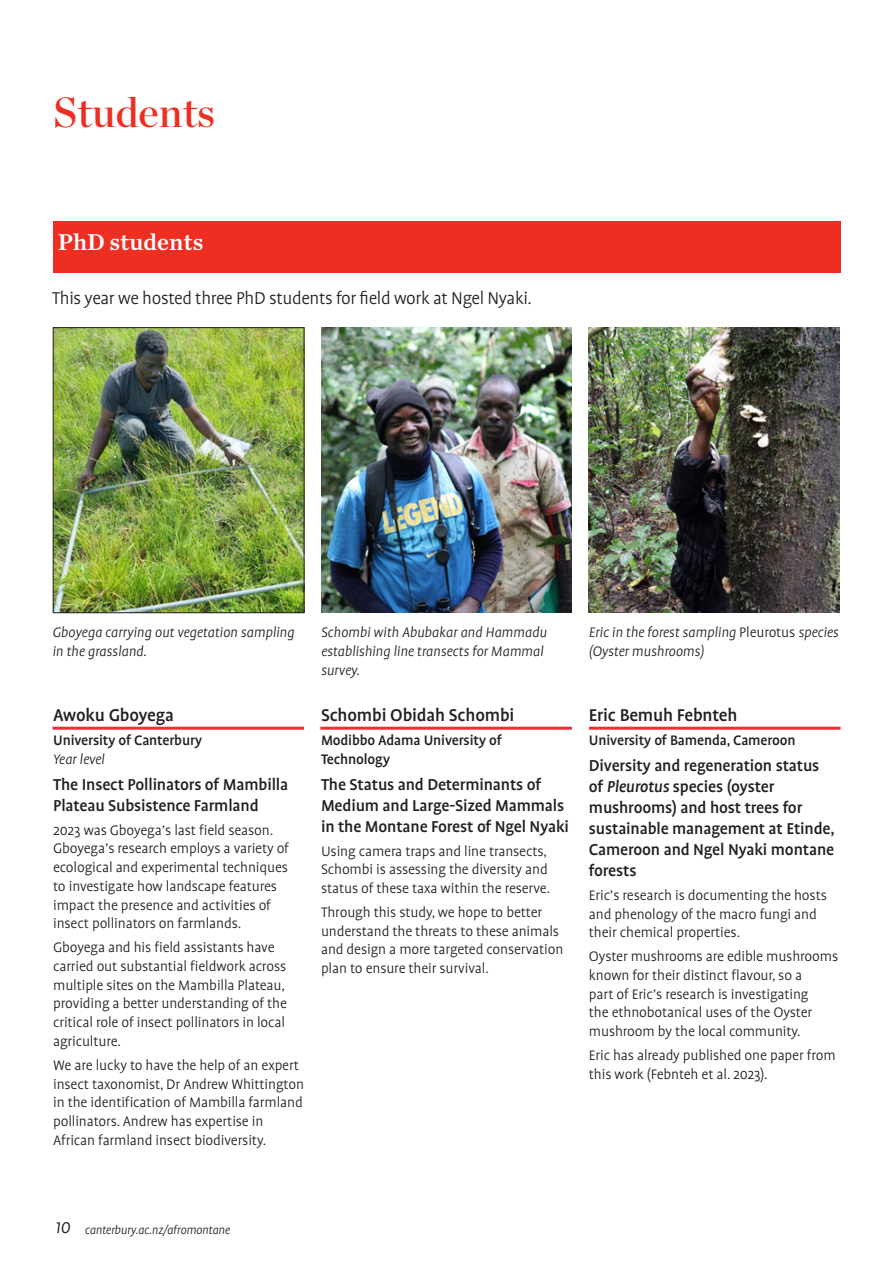
<style>
.page{position:relative;width:893px;height:1263px;background:#fff}
.page>*{position:absolute;margin:0;border:0;box-sizing:border-box;transform-origin:0 0}
.t1{font:42px "Chronicle Display Semi";color:#ee2e22}
.t2{font:24px "Chronicle Text G2 Semi";color:#fff}
.Bodytext_H1_16_18_light_-20{font:300 19.5px "Profile Pro";letter-spacing:-.02em;color:#231f20}
.Body{font:500 19.5px "Profile Pro";letter-spacing:-.01em;color:#231f20}
.Body-2{font:500 18px/21px "Profile Pro";letter-spacing:-.01em;color:#231f20}
.Body-3{font:300 15.75px/18.8px "Profile Pro";letter-spacing:-.01em;color:#231f20}
.Body-4{font:italic 300 15.75px/18.8px "Profile Pro";letter-spacing:-.01em;color:#231f20}
.Body-5{font:500 15.75px/18.8px "Profile Pro";letter-spacing:-.01em;color:#231f20}
.t3{font:italic 300 13.5px "Profile Pro";letter-spacing:-.02em;color:#231f20}
.s1{font-weight:300;font-style:italic}
.s2{font-style:normal}
.s3{font-style:italic}
.s4{font-size:21px}
</style>
<div class="page">
<div style="left:53px;top:221px;width:787px;height:51px;background:#ee2e22"></div>
<img style="left:55px;top:329px;width:247px;height:282px">
<div style="left:53px;top:327px;width:251px;height:286px;border:1px solid #231f20"></div>
<hr style="left:52px;top:727px;width:252px;height:3px;background:#ee2d34">
<hr style="left:320px;top:727px;width:252px;height:3px;background:#ee2d34">
<hr style="left:589px;top:727px;width:251px;height:3px;background:#ee2d34">
<img style="left:321px;top:327px;width:251px;height:286px">
<img style="left:589px;top:327px;width:251px;height:286px">
<h1 class="t1" style="left:53px;top:79px;width:163px">Students</h1>
<h2 class="t2" style="left:58px;top:223px;width:147px">PhD students</h2>
<p class="Bodytext_H1_16_18_light_-20" style="left:52px;top:288px;width:481px">This year we hosted three PhD students for field work at Ngel Nyaki.</p>
<p class="Body-4" style="left:52px;top:624px;width:244px">Gboyega carrying out vegetation sampling in the grassland.</p>
<p class="Body" style="left:53px;top:704px;width:122px">Awoku Gboyega</p>
<p class="Body-5" style="left:53px;top:731px;width:151px">University of Canterbury<br><span class="s1">Year level</span></p>
<p class="Body-2" style="left:53px;top:774px;width:237px">The Insect Pollinators of Mambilla<br>Plateau Subsistence Farmland</p>
<p class="Body-3" style="left:53px;top:821px;width:237px">2023 was Gboyega’s last field season.<br>Gboyega’s research employs a variety of ecological and experimental techniques to investigate how landscape features impact the presence and activities of insect pollinators on farmlands.</p>
<p class="Body-3" style="left:53px;top:939px;width:235px">Gboyega and his field assistants have carried out substantial fieldwork across multiple sites on the Mambilla Plateau, providing a better understanding of the critical role of insect pollinators in local agriculture.</p>
<p class="Body-3" style="left:53px;top:1056px;width:252px">We are lucky to have the help of an expert insect taxonomist, Dr Andrew Whittington in the identification of Mambilla farmland pollinators. Andrew has expertise in African farmland insect biodiversity.</p>
<p class="Body-4" style="left:321px;top:624px;width:228px">Schombi with Abubakar and Hammadu establishing line transects for Mammal survey.</p>
<p class="Body" style="left:321px;top:704px;width:195px">Schombi Obidah Schombi</p>
<p class="Body-5" style="left:321px;top:731px;width:182px">Modibbo Adama University of<br>Technology</p>
<p class="Body-2" style="left:321px;top:774px;width:250px">The Status and Determinants of<br>Medium and Large-Sized Mammals in the Montane Forest of Ngel Nyaki</p>
<p class="Body-3" style="left:321px;top:842px;width:231px">Using camera traps and line transects,<br>Schombi is assessing the diversity and status of these taxa within the reserve.</p>
<p class="Body-3" style="left:321px;top:903px;width:244px">Through this study, we hope to better understand the threats to these animals and design a more targeted conservation plan to ensure their survival.</p>
<p class="Body-4" style="left:589px;top:624px;width:251px">Eric in the forest sampling <span class="s2">Pleurotus</span> species (Oyster mushrooms)</p>
<p class="Body" style="left:589px;top:704px;width:150px">Eric Bemuh Febnteh</p>
<p class="Body-5" style="left:589px;top:731px;width:208px">University of Bamenda, Cameroon</p>
<p class="Body-2" style="left:589px;top:755px;width:247px">Diversity and regeneration status of <span class="s3">Pleurotus</span> species (oyster mushrooms) and host trees for sustainable management at Etinde,<br>Cameroon and Ngel Nyaki montane forests</p>
<p class="Body-3" style="left:589px;top:886px;width:239px">Eric’s research is documenting the hosts and phenology of the macro fungi and their chemical properties.</p>
<p class="Body-3" style="left:589px;top:948px;width:251px">Oyster mushrooms are edible mushrooms known for their distinct flavour, so a<br>part of Eric’s research is investigating<br>the ethnobotanical uses of the Oyster mushroom by the local community.</p>
<p class="Body-3" style="left:589px;top:1046px;width:248px">Eric has already published one paper from this work (Febnteh et al. 2023).</p>
<p class="t3" style="left:55px;top:1222px;width:176px"><span class="s4">10</span> canterbury.ac.nz/afromontane</p>
</div>
